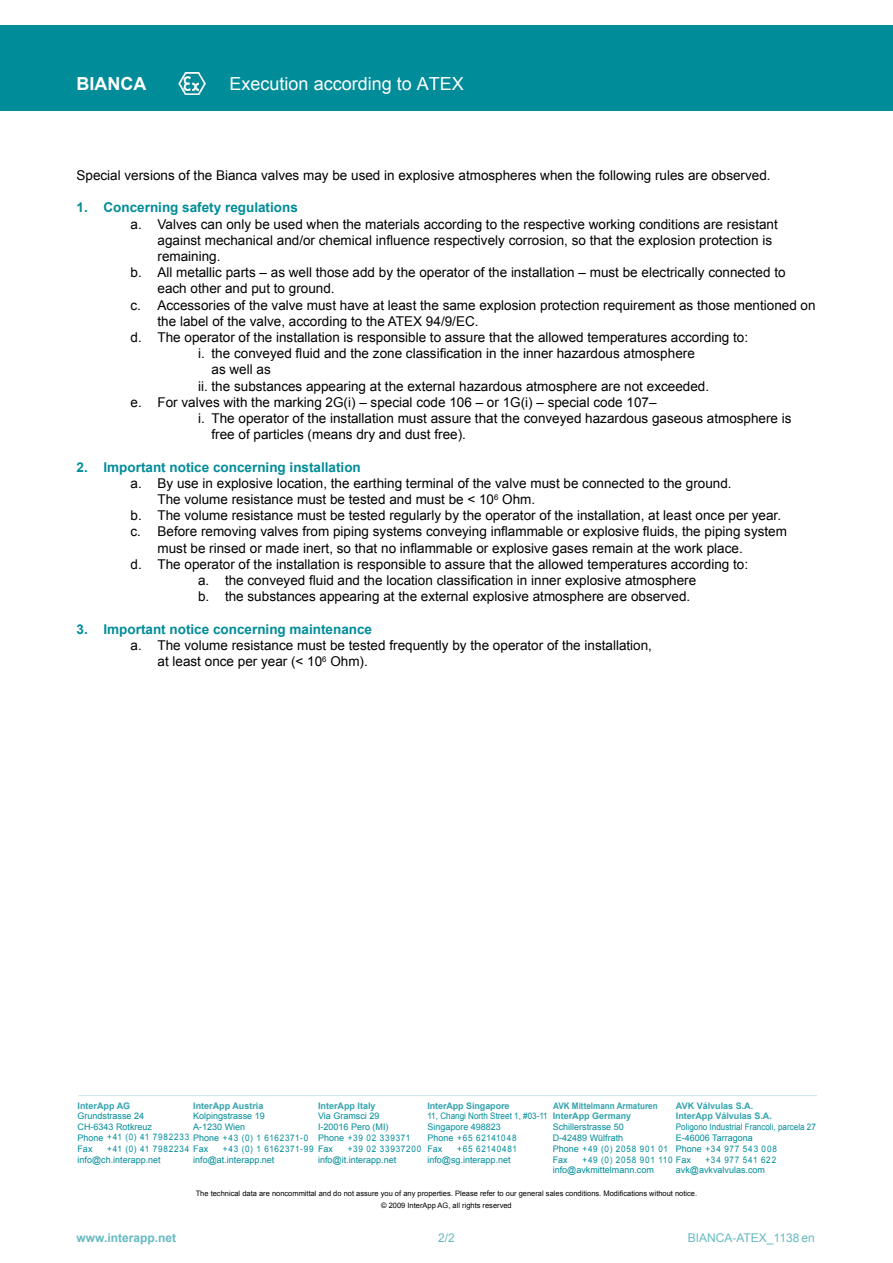
<style>
.page{position:relative;width:893px;height:1263px;background:#fff}
.page>*{position:absolute;margin:0;border:0;box-sizing:border-box;transform-origin:0 0}
.t1{font:18px "Arial";color:#fff}
.t2{font:700 18px "Arial";color:#fff}
.t3{font:13.5px/16.2px "Arial";color:#000}
.t4{font:700 13.5px "Arial";color:#008c99}
.t5{font:12px "Arial";color:#66bac2}
.t6{font:700 12px "Arial";color:#66bac2}
.t7{font:9px/10.8px "Arial";color:#008c99;scale:.9 1}
.t8{font:9px/10.8px "Arial";color:#008c99}
.t9{font:700 9px/10.8px "Arial";color:#33a3ad}
.t10{font:9px/12.3px "Arial";letter-spacing:.03em;color:#008c99}
.t11{font:700 9px "Arial";color:#33a3ad;scale:.9 1}
.t12{font:9px "Arial";letter-spacing:.065em;color:#008c99}
.t13{font:9px "Arial";letter-spacing:.085em;color:#008c99;scale:.9 1}
.t14{font:9px "Arial";letter-spacing:.1em;color:#008c99}
.t15{font:9px "Arial";letter-spacing:.1em;color:#008c99;scale:.9 1}
.t16{font:7.5px "Arial";color:#000}
</style>
<div class="page">
<div style="left:0;top:26px;width:893px;height:85px;background:#008c99"></div>
<hr style="left:79px;top:1095px;width:103px;height:1px;background:#cce8eb">
<hr style="left:182px;top:1095px;width:110px;height:1px;background:#cce8eb">
<hr style="left:292px;top:1095px;width:110px;height:1px;background:#cce8eb">
<hr style="left:402px;top:1095px;width:96px;height:1px;background:#cce8eb">
<hr style="left:498px;top:1095px;width:116px;height:1px;background:#cce8eb">
<hr style="left:614px;top:1095px;width:96px;height:1px;background:#cce8eb">
<hr style="left:710px;top:1095px;width:106px;height:1px;background:#cce8eb">
<img style="left:179px;top:72px;width:26px;height:23px">
<h1 class="t2" style="left:77px;top:71px;width:71px">BIANCA</h1>
<h1 class="t1" style="left:230px;top:72px;width:236px">Execution according to ATEX</h1>
<p class="t3" style="left:77px;top:167px;width:696px">Special versions of the Bianca valves may be used in explosive atmospheres when the following rules are observed.</p>
<p class="t4" style="left:77px;top:199px;width:223px">1. Concerning safety regulations</p>
<p class="t3" style="left:131px;top:216px;width:649px">a. Valves can only be used when the materials according to the respective working conditions are resistant</p>
<p class="t3" style="left:158px;top:232px;width:616px">against mechanical and/or chemical influence respectively corrosion, so that the explosion protection is</p>
<p class="t3" style="left:158px;top:248px;width:65px">remaining.</p>
<p class="t3" style="left:131px;top:264px;width:657px">b. All metallic parts – as well those add by the operator of the installation – must be electrically connected to</p>
<p class="t3" style="left:158px;top:281px;width:179px">each other and put to ground.</p>
<p class="t3" style="left:131px;top:297px;width:687px">c. Accessories of the valve must have at least the same explosion protection requirement as those mentioned on</p>
<p class="t3" style="left:158px;top:313px;width:322px">the label of the valve, according to the ATEX 94/9/EC.</p>
<p class="t3" style="left:131px;top:329px;width:619px">d. The operator of the installation is responsible to assure that the allowed temperatures according to:</p>
<p class="t3" style="left:198px;top:345px;width:498px">i. the conveyed fluid and the zone classification in the inner hazardous atmosphere</p>
<p class="t3" style="left:212px;top:362px;width:61px">as well as</p>
<p class="t3" style="left:198px;top:378px;width:513px">ii. the substances appearing at the external hazardous atmosphere are not exceeded.</p>
<p class="t3" style="left:131px;top:394px;width:527px">e. For valves with the marking 2G(i) – special code 106 – or 1G(i) – special code 107–</p>
<p class="t3" style="left:198px;top:410px;width:595px">i. The operator of the installation must assure that the conveyed hazardous gaseous atmosphere is</p>
<p class="t3" style="left:212px;top:426px;width:256px">free of particles (means dry and dust free).</p>
<p class="t4" style="left:77px;top:458px;width:286px">2. Important notice concerning installation</p>
<p class="t3" style="left:131px;top:475px;width:603px">a. By use in explosive location, the earthing terminal of the valve must be connected to the ground.</p>
<p class="t3" style="left:158px;top:491px;width:379px">The volume resistance must be tested and must be &lt; 10<sup>6</sup> Ohm.</p>
<p class="t3" style="left:131px;top:507px;width:652px">b. The volume resistance must be tested regularly by the operator of the installation, at least once per year.</p>
<p class="t3" style="left:131px;top:524px;width:658px">c. Before removing valves from piping systems conveying inflammable or explosive fluids, the piping system</p>
<p class="t3" style="left:158px;top:540px;width:587px">must be rinsed or made inert, so that no inflammable or explosive gases remain at the work place.</p>
<p class="t3" style="left:131px;top:556px;width:619px">d. The operator of the installation is responsible to assure that the allowed temperatures according to:</p>
<p class="t3" style="left:198px;top:572px;width:500px">a. the conveyed fluid and the location classification in inner explosive atmosphere</p>
<p class="t3" style="left:198px;top:588px;width:494px">b. the substances appearing at the external explosive atmosphere are observed.</p>
<p class="t4" style="left:77px;top:620px;width:297px">3. Important notice concerning maintenance</p>
<p class="t3" style="left:158px;top:637px;width:496px;text-indent:-27px">a. The volume resistance must be tested frequently by the operator of the installation, at least once per year (&lt; 10<sup>6</sup> Ohm).</p>
<p class="t9" style="left:427px;top:1100px;width:84px">InterApp Singapore</p>
<p class="t7" style="left:427px;top:1111px;width:135px">11, Changi North Street 1, #03-11<br>Singapore 498823<br>Phone +65 62141048<br>Fax</p>
<p class="t9" style="left:78px;top:1100px;width:54px">InterApp AG</p>
<p class="t8" style="left:78px;top:1111px;width:76px">Grundstrasse 24<br>CH-6343 Rotkreuz</p>
<p class="t10" style="left:78px;top:1130px;width:113px">Phone +41 (0) 41 7982233<br>Fax</p>
<p class="t9" style="left:676px;top:1100px;width:98px">AVK Válvulas S.A.<br>InterApp Válvulas S.A.</p>
<p class="t7" style="left:676px;top:1121px;width:157px">Poligono Industrial Francoli, parcela 27</p>
<p class="t8" style="left:676px;top:1132px;width:78px">E-46006 Tarragona</p>
<p class="t14" style="left:676px;top:1143px;width:103px">Phone +34 977 543 008</p>
<p class="t15" style="left:706px;top:1153px;width:80px">+34 977 541 622</p>
<p class="t8" style="left:676px;top:1165px;width:91px">avk@avkvalvulas.com</p>
<p class="t9" style="left:193px;top:1100px;width:72px">InterApp Austria</p>
<p class="t8" style="left:193px;top:1111px;width:73px">Kolpingstrasse 19</p>
<p class="t8" style="left:193px;top:1122px;width:54px">A-1230 Wien</p>
<p class="t12" style="left:193px;top:1132px;width:117px">Phone +43 (0) 1 6162371-0</p>
<p class="t13" style="left:223px;top:1143px;width:102px">+43 (0) 1 6162371-99</p>
<p class="t8" style="left:193px;top:1154px;width:83px">info@at.interapp.net</p>
<p class="t9" style="left:318px;top:1100px;width:59px">InterApp Italy</p>
<p class="t8" style="left:318px;top:1111px;width:94px">Via Gramsci 29<br>I-20016 Pero (MI)<br>Phone +39 02 339371<br>Fax</p>
<p class="t11" style="left:553px;top:1099px;width:118px">AVK Mittelmann Armaturen</p>
<p class="t8" style="left:553px;top:1122px;width:117px">Schillerstrasse 50<br>D-42489 Wülfrath<br>Phone +49 (0) 2058 901 01<br>Fax</p>
<p class="t9" style="left:553px;top:1111px;width:80px">InterApp Germany</p>
<p class="t7" style="left:78px;top:1143px;width:147px;text-indent:30px">+41 (0) 41 7982234 Fax info@ch.interapp.net</p>
<p class="t7" style="left:318px;top:1143px;width:116px;text-indent:30px">+39 02 33937200 info@it.interapp.net</p>
<p class="t7" style="left:427px;top:1143px;width:101px;text-indent:30px">+65 62140481 info@sg.interapp.net</p>
<p class="t7" style="left:553px;top:1154px;width:155px;text-indent:30px">+49 (0) 2058 901 110 Fax info@avkmittelmann.com</p>
<p class="t16" style="left:196px;top:1188px;width:503px">The technical data are noncommittal and do not assure you of any properties. Please refer to our general sales conditions. Modifications without notice.</p>
<p class="t6" style="left:77px;top:1230px;width:101px">www.interapp.net</p>
<p class="t16" style="left:381px;top:1200px;width:132px">© 2009 InterApp AG, all rights reserved</p>
<p class="t5" style="left:438px;top:1230px;width:18px">2/2</p>
<p class="t5" style="left:688px;top:1230px;width:129px">BIANCA-ATEX_1138 en</p>
</div>
